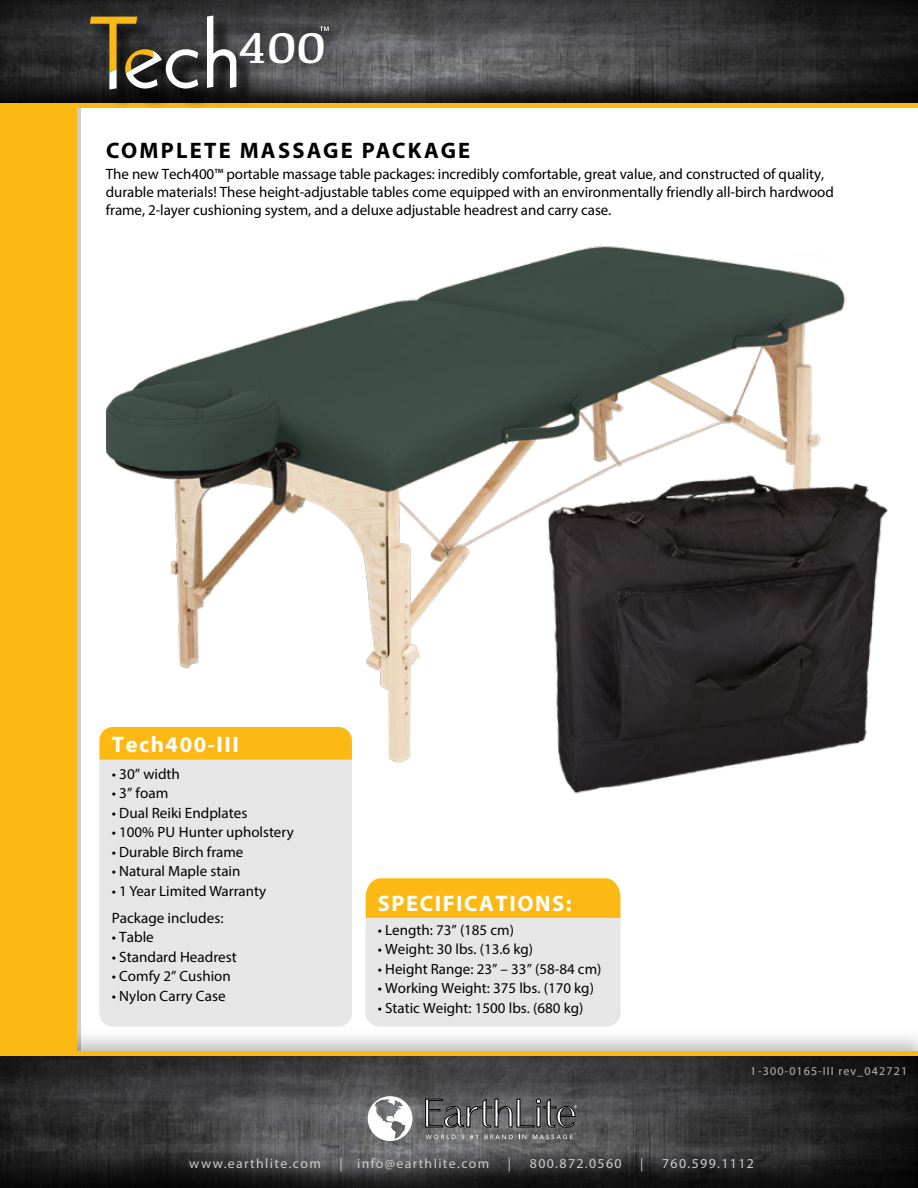
<style>
.page{position:relative;width:918px;height:1188px;background:#fff}
.page>*{position:absolute;margin:0;border:0;box-sizing:border-box;transform-origin:0 0}
.t1{font:44.4px "Kefa";color:#fff;scale:1.08 1}
.t2{font:700 22.5px "Myriad Pro";letter-spacing:.07em;color:#fff}
.t3{font:700 22.5px "Myriad Pro";letter-spacing:.1em;color:#000}
.t4{font:15px/18px "Myriad Pro";letter-spacing:-.005em;color:#000}
.t5{font:14.85px "Myriad Pro";color:#000}
.t6{font:13.65px "Myriad Pro";letter-spacing:.1em;color:#ccc}
.t7{font:11.85px "Myriad Pro";letter-spacing:.09em;color:#fff}
.s1{font-size:15px}
.s2{font-size:14.85px}
</style>
<div class="page">
<svg style="left:76px;top:108px;width:4px;height:914px;fill:#ccc"></svg>
<img style="left:76px;top:1022px;width:842px;height:29px">
<img style="left:0;top:1056px;width:918px;height:132px">
<div style="left:0;top:1051px;width:918px;height:5px;background:#fdb913"></div>
<div style="left:0;top:0;width:76px;height:1054px;background:#fdb913"></div>
<img style="left:0;top:0;width:918px;height:103px">
<div style="left:0;top:103px;width:918px;height:5px;background:#fdb913"></div>
<img style="left:86px;top:11px;width:176px;height:96px">
<svg style="left:207px;top:15px;width:26px;height:73px"></svg>
<svg style="left:90px;top:17px;width:108px;height:73px"></svg>
<img style="left:233px;top:7px;width:117px;height:81px">
<svg style="left:320px;top:27px;width:9px;height:4px"></svg>
<svg style="left:368px;top:1096px;width:44px;height:45px"></svg>
<svg style="left:426px;top:1135px;width:38px;height:4px"></svg>
<svg style="left:470px;top:1135px;width:8px;height:4px"></svg>
<svg style="left:485px;top:1135px;width:28px;height:4px"></svg>
<svg style="left:519px;top:1135px;width:7px;height:4px"></svg>
<svg style="left:533px;top:1134px;width:43px;height:5px"></svg>
<svg style="left:426px;top:1099px;width:151px;height:29px"></svg>
<img style="left:107px;top:246px;width:739px;height:517px">
<img style="left:512px;top:450px;width:376px;height:344px">
<svg style="left:366px;top:878px;width:254px;height:149px"></svg>
<div style="left:99px;top:727px;width:253px;height:33px;background:#fdb913"></div>
<div style="left:99px;top:760px;width:253px;height:267px;background:#e6e6e6"></div>
<h1 class="t1" style="left:238px;top:20px;width:82px">400</h1>
<h2 class="t3" style="left:106px;top:136px;width:366px">COMPLETE MASSAGE PACKAGE</h2>
<p class="t4" style="left:106px;top:165px;width:729px">The new Tech400™ portable massage table packages: incredibly comfortable, great value, and constructed of quality, durable materials! These height-adjustable tables come equipped with an environmentally friendly all-birch hardwood frame, 2-layer cushioning system, and a deluxe adjustable headrest and carry case.</p>
<h2 class="t2" style="left:112px;top:730px;width:129px">Tech400-III</h2>
<p class="t4" style="left:112px;top:764px;width:70px">• 30” width</p>
<p class="t4" style="left:112px;top:784px;width:58px">• 3” foam</p>
<p class="t4" style="left:112px;top:803px;width:137px">• Dual Reiki Endplates</p>
<p class="t5" style="left:112px;top:823px;width:184px">• 100% PU <span class="s1">Hunter</span> upholstery</p>
<p class="t5" style="left:112px;top:842px;width:133px">• Durable Birch frame</p>
<p class="t5" style="left:112px;top:862px;width:130px">• Natural Maple stain</p>
<p class="t5" style="left:112px;top:881px;width:156px">• 1 Year Limited Warranty</p>
<p class="t4" style="left:112px;top:908px;width:113px">Package includes:</p>
<p class="t4" style="left:112px;top:928px;width:44px">• Table</p>
<p class="t4" style="left:112px;top:947px;width:127px">• Standard Headrest</p>
<p class="t5" style="left:112px;top:967px;width:121px"><span class="s1">•</span> Comfy 2” Cushion</p>
<p class="t4" style="left:112px;top:986px;width:115px">• <span class="s2">Nylon</span> Carry Case</p>
<h2 class="t2" style="left:378px;top:888px;width:195px">SPECIFICATIONS:</h2>
<p class="t5" style="left:378px;top:921px;width:138px">• Length: 73” (185 cm)</p>
<p class="t5" style="left:378px;top:940px;width:157px">• Weight: 30 lbs. (13.6 kg)</p>
<p class="t5" style="left:378px;top:960px;width:225px">• Height Range: 23” – 33” (58-84 cm)</p>
<p class="t5" style="left:378px;top:979px;width:218px">• Working Weight: 375 lbs. (170 kg)</p>
<p class="t5" style="left:378px;top:999px;width:207px">• Static Weight: 1500 lbs. (680 kg)</p>
<p class="t7" style="left:751px;top:1063px;width:158px">1-300-0165-III rev_042721</p>
<p class="t6" style="left:189px;top:1155px;width:133px">www.earthlite.com</p>
<p class="t6" style="left:339px;top:1155px;width:151px">| info@earthlite.com</p>
<p class="t6" style="left:508px;top:1155px;width:5px">|</p>
<p class="t6" style="left:530px;top:1155px;width:93px">800.872.0560</p>
<p class="t6" style="left:640px;top:1155px;width:5px">|</p>
<p class="t6" style="left:662px;top:1155px;width:93px">760.599.1112</p>
</div>
